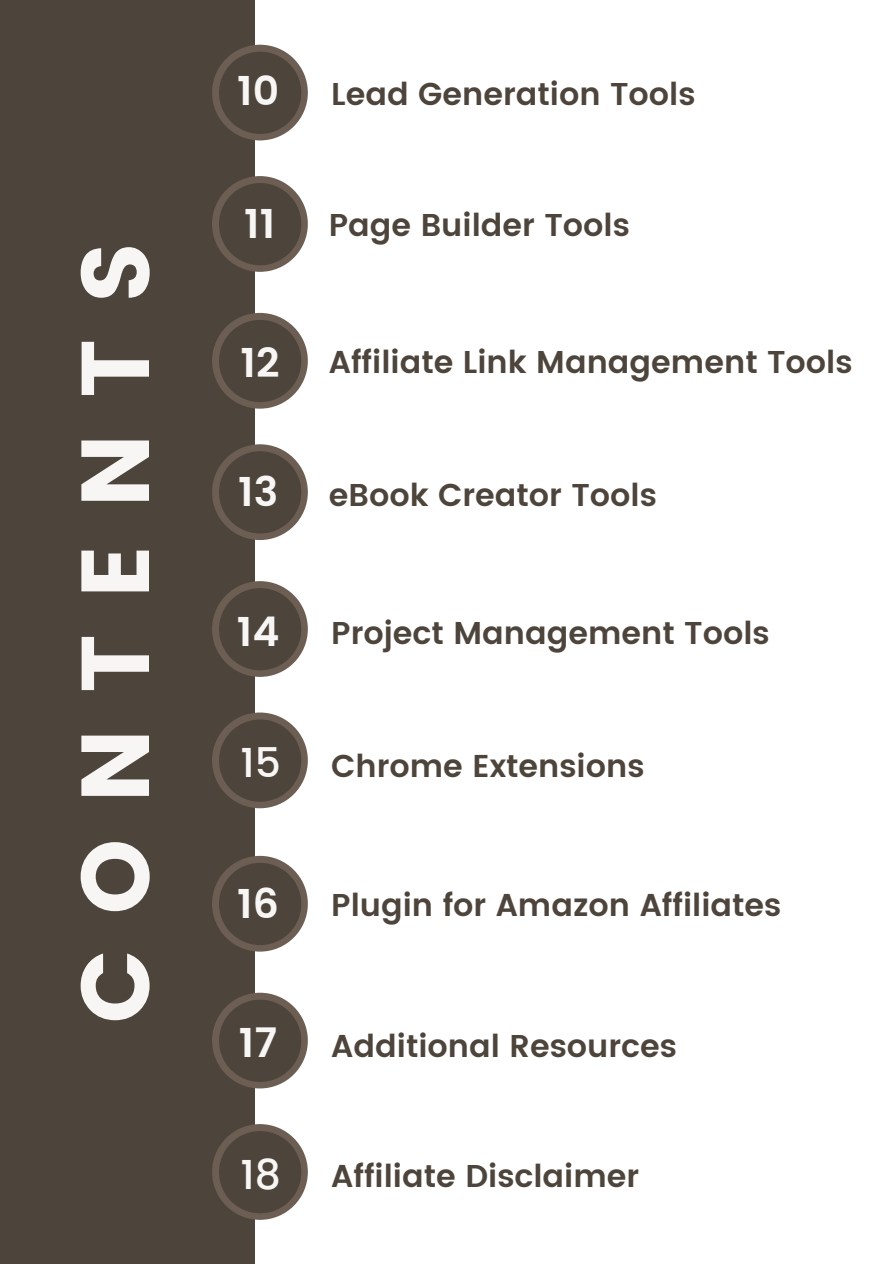
<style>
.page{position:relative;width:894px;height:1264px;background:#fff}
.page>*{position:absolute;margin:0;border:0;box-sizing:border-box;transform-origin:0 0}
.t1{font:96px "Poppins";letter-spacing:.37em;color:#f7f6f4}
.t2{font:600 40.95px "Poppins";color:#f7f6f4}
.t3{font:500 40.95px "Poppins";color:#f7f6f4}
.t4{font:600 31.5px "Poppins";color:#4d443b}
</style>
<div class="page">
<div style="left:0;top:0;width:254px;height:1263px;background:#4d443b"></div>
<div style="left:212px;top:45px;width:96px;height:95px;background:#6c5e53;border-radius:50%"></div>
<div style="left:212px;top:313px;width:96px;height:95px;background:#6c5e53;border-radius:50%"></div>
<div style="left:212px;top:581px;width:96px;height:96px;background:#6c5e53;border-radius:50%"></div>
<div style="left:212px;top:176px;width:96px;height:96px;background:#6c5e53;border-radius:50%"></div>
<div style="left:212px;top:444px;width:96px;height:96px;background:#6c5e53;border-radius:50%"></div>
<div style="left:212px;top:712px;width:96px;height:96px;background:#6c5e53;border-radius:50%"></div>
<div style="left:219px;top:52px;width:82px;height:82px;background:#4d443b;border-radius:50%"></div>
<div style="left:219px;top:320px;width:82px;height:82px;background:#4d443b;border-radius:50%"></div>
<div style="left:219px;top:588px;width:82px;height:82px;background:#4d443b;border-radius:50%"></div>
<div style="left:219px;top:183px;width:82px;height:82px;background:#4d443b;border-radius:50%"></div>
<div style="left:219px;top:451px;width:82px;height:82px;background:#4d443b;border-radius:50%"></div>
<div style="left:219px;top:719px;width:82px;height:82px;background:#4d443b;border-radius:50%"></div>
<div style="left:212px;top:992px;width:96px;height:96px;background:#6c5e53;border-radius:50%"></div>
<div style="left:212px;top:855px;width:96px;height:96px;background:#6c5e53;border-radius:50%"></div>
<div style="left:212px;top:1124px;width:96px;height:95px;background:#6c5e53;border-radius:50%"></div>
<div style="left:219px;top:999px;width:82px;height:82px;background:#4d443b;border-radius:50%"></div>
<div style="left:219px;top:862px;width:82px;height:83px;background:#4d443b;border-radius:50%"></div>
<div style="left:219px;top:1131px;width:82px;height:82px;background:#4d443b;border-radius:50%"></div>
<h1 class="t1" style="left:60px;top:1023px;width:783px;rotate:-90deg">CONTENTS</h1>
<h2 class="t2" style="left:237px;top:67px;width:44px">10</h2>
<p class="t4" style="left:331px;top:76px;width:366px">Lead Generation Tools</p>
<h2 class="t2" style="left:244px;top:200px;width:33px">11</h2>
<p class="t4" style="left:329px;top:206px;width:302px">Page Builder Tools</p>
<h2 class="t2" style="left:240px;top:339px;width:41px">12</h2>
<p class="t4" style="left:329px;top:343px;width:525px">Affiliate Link Management Tools</p>
<h2 class="t2" style="left:238px;top:468px;width:42px">13</h2>
<p class="t4" style="left:329px;top:477px;width:329px">eBook Creator Tools</p>
<h2 class="t2" style="left:237px;top:607px;width:44px">14</h2>
<p class="t4" style="left:331px;top:614px;width:440px">Project Management Tools</p>
<h2 class="t3" style="left:240px;top:738px;width:42px">15</h2>
<p class="t4" style="left:331px;top:747px;width:315px">Chrome Extensions</p>
<h2 class="t2" style="left:237px;top:879px;width:43px">16</h2>
<p class="t4" style="left:331px;top:886px;width:451px">Plugin for Amazon Affiliates</p>
<h2 class="t2" style="left:239px;top:1019px;width:40px">17</h2>
<p class="t4" style="left:331px;top:1027px;width:347px">Additional Resources</p>
<h2 class="t3" style="left:240px;top:1150px;width:42px">18</h2>
<p class="t4" style="left:331px;top:1157px;width:309px">Affiliate Disclaimer</p>
</div>
